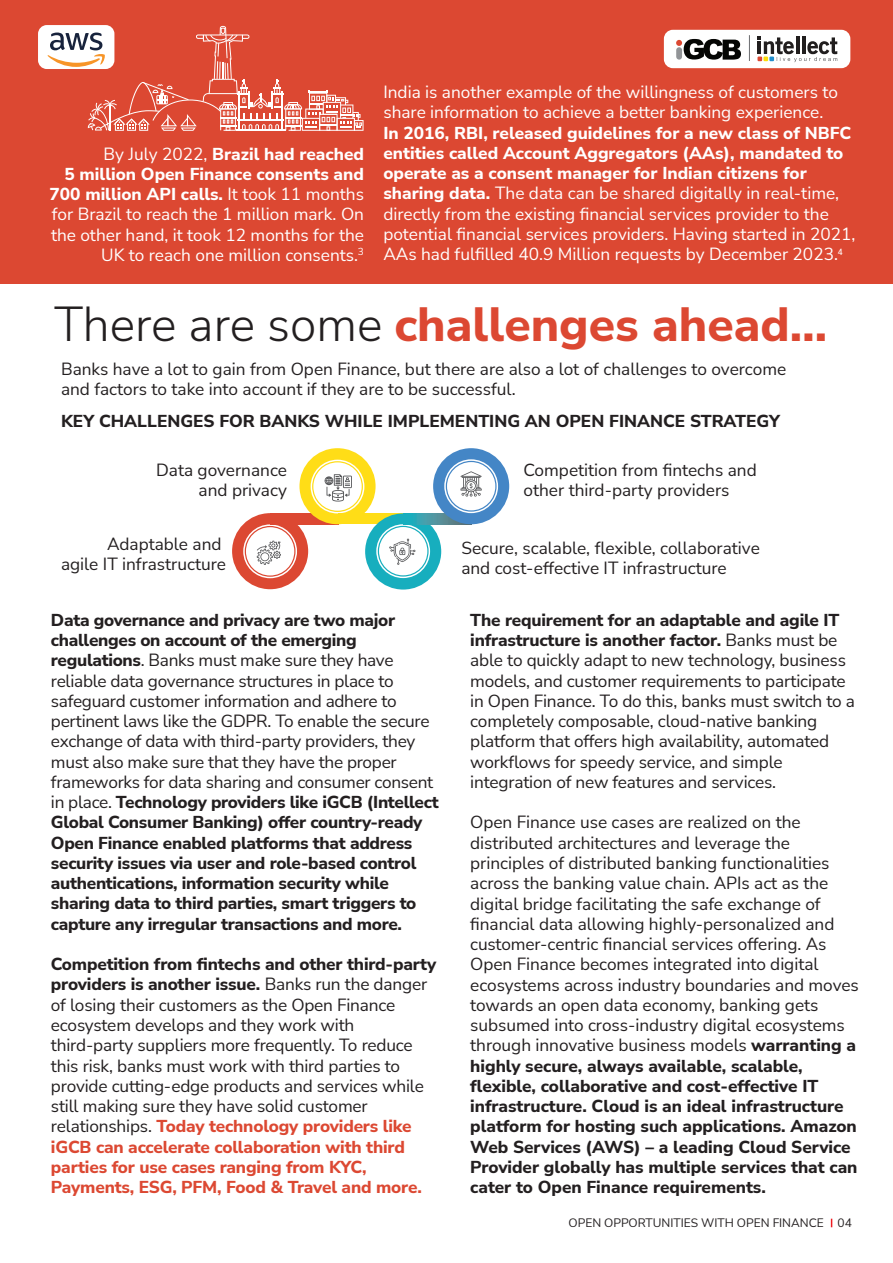
<style>
.page{position:relative;width:893px;height:1263px;background:#fff}
.page>*{position:absolute;margin:0;border:0;box-sizing:border-box;transform-origin:0 0}
.t1{font:800 48px "Nunito Sans";color:#dc4832}
.t2{font:17.25px/20.2px "Nunito Sans";letter-spacing:-.005em;color:#231f20}
.t3{font:800 17.25px/20.2px "Nunito Sans";letter-spacing:-.015em;color:#231f20}
.t4{font:17.25px/20.2px "Nunito Sans";color:#fff}
.t5{font:12px "Nunito Sans";color:#231f20}
.s1{font-weight:800}
.s2{font-weight:300;color:#231f20}
.s3{font-weight:400}
.s4{font-weight:800;color:#dc4832}
</style>
<div class="page">
<div style="left:0;top:0;width:893px;height:284px;background:#dc4832"></div>
<div style="left:664px;top:30px;width:186px;height:38px;background:#fff;border-radius:9px"></div>
<svg style="left:757px;top:37px;width:80px;height:25px"></svg>
<svg style="left:676px;top:39px;width:65px;height:21px"></svg>
<svg style="left:749px;top:35px;width:1px;height:26px"></svg>
<div style="left:38px;top:25px;width:76px;height:44px;background:#fff;border-radius:9px"></div>
<svg style="left:47px;top:26px;width:317px;height:105px"></svg>
<div style="left:232px;top:513px;width:76px;height:76px;background:#dc4832;border-radius:50%"></div>
<div style="left:270px;top:513px;width:68px;height:11px;background:#dc4832"></div>
<div style="left:299px;top:448px;width:77px;height:76px;background:#ffdd17;border-radius:50%"></div>
<div style="left:338px;top:513px;width:65px;height:11px;background:#ffdd17"></div>
<div style="left:365px;top:513px;width:76px;height:76px;background:#17aebe;border-radius:50%"></div>
<svg style="left:409px;top:513px;width:56px;height:11px"></svg>
<div style="left:433px;top:448px;width:76px;height:76px;background:#4486c6;border-radius:50%"></div>
<svg style="left:311px;top:460px;width:53px;height:53px"></svg>
<svg style="left:444px;top:459px;width:54px;height:54px"></svg>
<svg style="left:243px;top:524px;width:54px;height:54px"></svg>
<svg style="left:376px;top:524px;width:54px;height:54px"></svg>
<p class="t4" style="left:49px;top:143px;width:316px;text-align:right">By July 2022, <span class="s1">Brazil had reached<br>5 million Open Finance consents and 700 million API calls.</span> It took 11 months for Brazil to reach the 1 million mark. On the other hand, it took 12 months for the UK to reach one million consents.<sup>3</sup></p>
<p class="t4" style="left:383px;top:81px;width:456px">India is another example of the willingness of customers to share information to achieve a better banking experience.</p>
<p class="t4" style="left:383px;top:122px;width:474px"><span class="s1">In 2016, RBI, released guidelines for a new class of NBFC entities called Account Aggregators (AAs), mandated to operate as a consent manager for Indian citizens for sharing data.</span> The data can be shared digitally in real-time, directly from the existing financial services provider to the potential financial services providers. Having started in 2021, AAs had fulfilled 40.9 Million requests by December 2023.<sup>4</sup></p>
<h1 class="t1" style="left:54px;top:290px;width:774px"><span class="s2">There are some</span> challenges ahead…</h1>
<p class="t2" style="left:61px;top:358px;width:727px">Banks have a lot to gain from Open Finance, but there are also a lot of challenges to overcome and factors to take into account if they are to be successful.</p>
<p class="t3" style="left:61px;top:410px;width:720px">KEY CHALLENGES FOR BANKS WHILE IMPLEMENTING AN OPEN FINANCE STRATEGY</p>
<p class="t2" style="left:156px;top:459px;width:132px;text-align:right">Data governance and privacy</p>
<p class="t2" style="left:524px;top:459px;width:235px">Competition from fintechs and other third-party providers</p>
<p class="t2" style="left:61px;top:533px;width:166px;text-align:right">Adaptable and<br>agile IT infrastructure</p>
<p class="t2" style="left:461px;top:537px;width:300px">Secure, scalable, flexible, collaborative and cost-effective IT infrastructure</p>
<p class="t3" style="left:51px;top:609px;width:389px">Data governance and privacy are two major challenges on account of the emerging regulations<span class="s3">. Banks must make sure they have reliable data governance structures in place to safeguard customer information and adhere to pertinent laws like the GDPR. To enable the secure exchange of data with third-party providers, they must also make sure that they have the proper frameworks for data sharing and consumer consent in place.</span> Technology providers like iGCB (Intellect Global Consumer Banking) offer country-ready Open Finance enabled platforms that address security issues via user and role-based control authentications, information security while sharing data to third parties, smart triggers to capture any irregular transactions and more.</p>
<p class="t2" style="left:51px;top:953px;width:387px"><span class="s1">Competition from fintechs and other third-party providers is another issue.</span> Banks run the danger of losing their customers as the Open Finance ecosystem develops and they work with third-party suppliers more frequently. To reduce this risk, banks must work with third parties to provide cutting-edge products and services while still making sure they have solid customer relationships. <span class="s4">Today technology providers like iGCB can accelerate collaboration with third parties for use cases ranging from KYC, Payments, ESG, PFM, Food &amp; Travel and more.</span></p>
<p class="t2" style="left:470px;top:609px;width:386px"><span class="s1">The requirement for an adaptable and agile IT infrastructure is another factor.</span> Banks must be able to quickly adapt to new technology, business models, and customer requirements to participate in Open Finance. To do this, banks must switch to a completely composable, cloud-native banking platform that offers high availability, automated workflows for speedy service, and simple integration of new features and services.</p>
<p class="t2" style="left:470px;top:812px;width:390px">Open Finance use cases are realized on the distributed architectures and leverage the principles of distributed banking functionalities across the banking value chain. APIs act as the digital bridge facilitating the safe exchange of financial data allowing highly-personalized and customer-centric financial services offering. As Open Finance becomes integrated into digital ecosystems across industry boundaries and moves towards an open data economy, banking gets subsumed into cross-industry digital ecosystems through innovative business models <span class="s1">warranting a highly secure, always available, scalable, flexible, collaborative and cost-effective IT infrastructure. Cloud is an ideal infrastructure platform for hosting such applications. Amazon Web Services (AWS) – a leading Cloud Service Provider globally has multiple services that can cater to Open Finance requirements.</span></p>
<p class="t5" style="left:569px;top:1214px;width:285px">OPEN OPPORTUNITIES WITH OPEN FINANCE 04</p>
</div>
